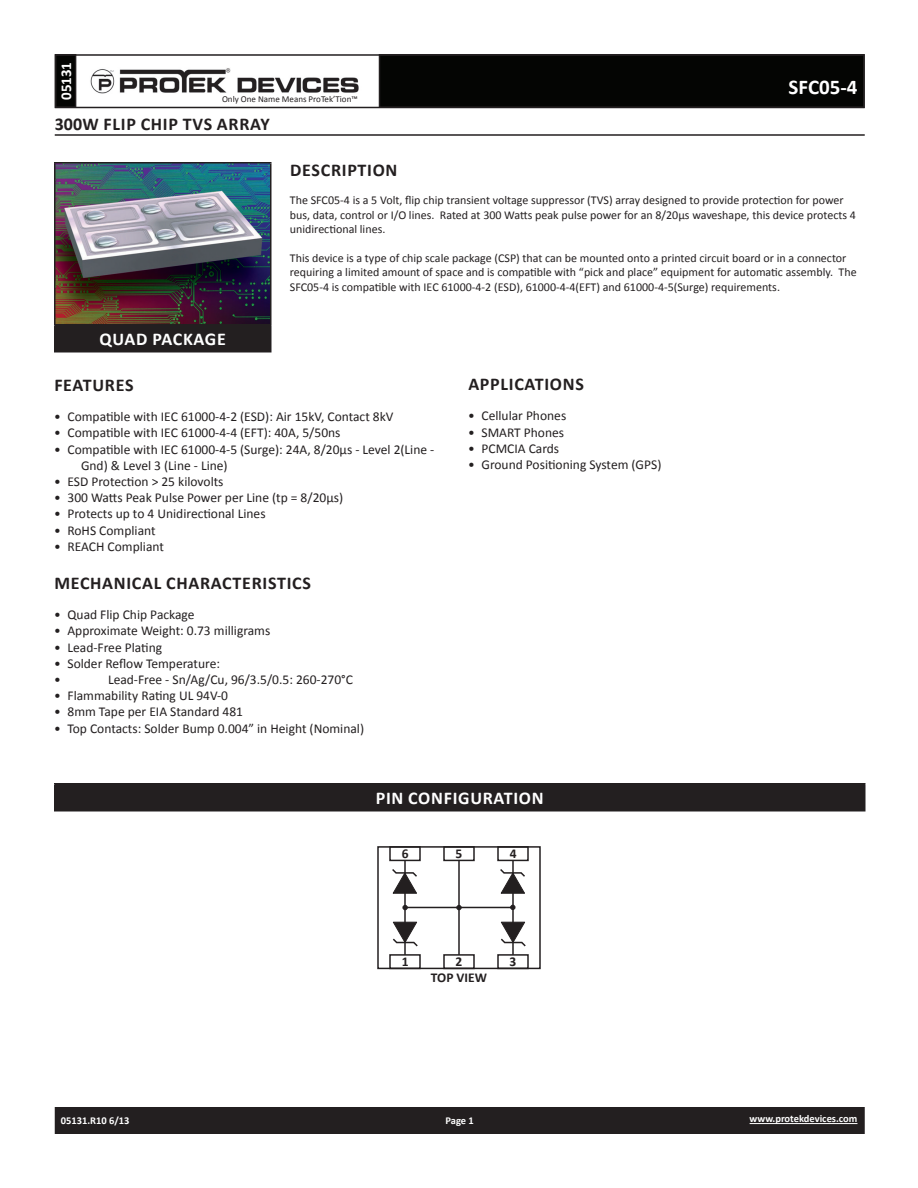
<style>
.page{position:relative;width:918px;height:1188px;background:#fff}
.page>*{position:absolute;margin:0;border:0;box-sizing:border-box;transform-origin:0 0}
.t1{font:700 21px "Calibri";color:#fff}
.t2{font:700 18px "Calibri";letter-spacing:.04em;color:#231f20}
.t3{font:700 18px "Calibri";letter-spacing:.04em;color:#fff}
.t4{font:700 15px "Calibri";color:#fff}
.t5{font:13.5px/16.2px "Calibri";color:#231f20}
.t6{font:700 13.5px "Calibri";color:#231f20}
.t7{font:12px/14.4px "Calibri";color:#231f20}
.t8{font:700 10.5px "Calibri";color:#fff}
.t9{font:9px "Calibri";color:#231f20}
</style>
<div class="page">
<div style="left:56px;top:1108px;width:808px;height:25px;background:#231f20"></div>
<div style="left:55px;top:1107px;width:810px;height:27px;border:2px solid #231f20"></div>
<div style="left:56px;top:55px;width:20px;height:52px;background:#040503"></div>
<div style="left:55px;top:54px;width:21px;height:54px;border:2px solid #231f20"></div>
<div style="left:380px;top:55px;width:484px;height:52px;background:#040503"></div>
<div style="left:55px;top:54px;width:810px;height:54px;border:2px solid #231f20"></div>
<img style="left:90px;top:68px;width:269px;height:26px">
<hr style="left:750px;top:1123px;width:107px;height:1px;background:#fff">
<hr style="left:55px;top:134px;width:810px;height:2px;background:#231f20">
<img style="left:56px;top:164px;width:214px;height:160px">
<div style="left:55px;top:784px;width:810px;height:27px;background:#231f20"></div>
<hr style="left:54px;top:783px;width:812px;height:1px;background:#231f20">
<hr style="left:54px;top:784px;width:2px;height:26px;background:#231f20">
<hr style="left:864px;top:784px;width:2px;height:26px;background:#231f20">
<hr style="left:54px;top:810px;width:812px;height:2px;background:#231f20">
<div style="left:55px;top:325px;width:216px;height:27px;background:#231f20"></div>
<hr style="left:54px;top:162px;width:218px;height:2px;background:#231f20">
<hr style="left:54px;top:164px;width:2px;height:160px;background:#231f20">
<hr style="left:270px;top:164px;width:2px;height:160px;background:#231f20">
<hr style="left:54px;top:324px;width:218px;height:2px;background:#231f20">
<hr style="left:54px;top:326px;width:2px;height:25px;background:#231f20">
<hr style="left:270px;top:326px;width:2px;height:25px;background:#231f20">
<hr style="left:54px;top:351px;width:218px;height:1px;background:#231f20">
<div style="left:377px;top:846px;width:164px;height:123px;border:2px solid #231f20"></div>
<div style="left:389px;top:846px;width:32px;height:15px;border:2px solid #231f20"></div>
<div style="left:389px;top:954px;width:32px;height:15px;border:2px solid #231f20"></div>
<hr style="left:404px;top:860px;width:2px;height:95px;background:#231f20">
<svg style="left:392px;top:867px;width:25px;height:27px"></svg>
<div style="left:497px;top:846px;width:32px;height:15px;border:2px solid #231f20"></div>
<div style="left:497px;top:954px;width:32px;height:15px;border:2px solid #231f20"></div>
<hr style="left:512px;top:860px;width:2px;height:95px;background:#231f20">
<svg style="left:500px;top:867px;width:25px;height:27px"></svg>
<div style="left:443px;top:846px;width:32px;height:15px;border:2px solid #231f20"></div>
<div style="left:443px;top:954px;width:32px;height:15px;border:2px solid #231f20"></div>
<hr style="left:458px;top:860px;width:2px;height:95px;background:#231f20">
<svg style="left:392px;top:921px;width:26px;height:27px"></svg>
<svg style="left:500px;top:921px;width:26px;height:27px"></svg>
<hr style="left:405px;top:907px;width:108px;height:1px;background:#231f20">
<svg style="left:403px;top:905px;width:5px;height:5px"></svg>
<svg style="left:510px;top:905px;width:5px;height:5px"></svg>
<p class="t4" style="left:56px;top:100px;width:40px;rotate:-90deg">05131</p>
<p class="t9" style="left:222px;top:93px;width:137px">Only One Name Means ProTek’Tion™</p>
<h2 class="t2" style="left:55px;top:112px;width:216px">300W FLIP CHIP TVS ARRAY</h2>
<h1 class="t1" style="left:789px;top:74px;width:70px">SFC05-4</h1>
<h2 class="t3" style="left:100px;top:328px;width:128px">QUAD PACKAG E</h2>
<h2 class="t2" style="left:290px;top:158px;width:109px">DESCRIPTION</h2>
<p class="t7" style="left:290px;top:193px;width:568px">The SFC05-4 is a 5 Volt, flip chip transient voltage suppressor (TVS) array designed to provide protection for power bus, data, control or I/O lines. Rated at 300 Watts peak pulse power for an 8/20µs waveshape, this device protects 4 unidirectional lines.</p>
<p class="t7" style="left:290px;top:251px;width:568px">This device is a type of chip scale package (CSP) that can be mounted onto a printed circuit board or in a connector requiring a limited amount of space and is compatible with “pick and place” equipment for automatic assembly. The<br>SFC05-4 is compatible with IEC 61000-4-2 (ESD), 61000-4-4(EFT) and 61000-4-5(Surge) requirements.</p>
<h2 class="t2" style="left:54px;top:373px;width:79px">FEATURES</h2>
<p class="t5" style="left:54px;top:409px;width:341px">• Compatible with IEC 61000-4-2 (ESD): Air 15kV, Contact 8kV</p>
<p class="t5" style="left:54px;top:425px;width:288px">• Compatible with IEC 61000-4-4 (EFT): 40A, 5/50ns</p>
<p class="t5" style="left:81px;top:441px;width:355px;text-indent:-27px">• Compatible with IEC 61000-4-5 (Surge): 24A, 8/20µs - Level 2(Line -<br>Gnd) &amp; Level 3 (Line - Line)</p>
<p class="t5" style="left:54px;top:473px;width:171px">• ESD Protection &gt; 25 kilovolts</p>
<p class="t5" style="left:54px;top:490px;width:291px">• 300 Watts Peak Pulse Power per Line (tp = 8/20µs)</p>
<p class="t5" style="left:54px;top:506px;width:213px">• Protects up to 4 Unidirectional Lines</p>
<p class="t5" style="left:54px;top:522px;width:103px">• RoHS Compliant</p>
<p class="t5" style="left:54px;top:538px;width:111px">• REACH Compliant</p>
<h2 class="t2" style="left:54px;top:571px;width:248px">MECHANICAL CHARACTERISTICS</h2>
<p class="t5" style="left:54px;top:607px;width:142px">• Quad Flip Chip Package</p>
<p class="t5" style="left:54px;top:623px;width:218px">• Approximate Weight: 0.73 milligrams</p>
<p class="t5" style="left:54px;top:639px;width:110px">• Lead-Free Plating</p>
<p class="t5" style="left:54px;top:655px;width:168px">• Solder Reflow Temperature: •</p>
<p class="t5" style="left:108px;top:671px;width:247px">Lead-Free - Sn/Ag/Cu, 96/3.5/0.5: 260-270°C</p>
<p class="t5" style="left:54px;top:688px;width:176px">• Flammability Rating UL 94V-0</p>
<p class="t5" style="left:54px;top:704px;width:191px">• 8mm Tape per EIA Standard 481</p>
<p class="t5" style="left:54px;top:720px;width:312px">• Top Contacts: Solder Bump 0.004” in Height (Nominal)</p>
<h2 class="t2" style="left:468px;top:372px;width:116px">APPLICATIONS</h2>
<p class="t5" style="left:468px;top:408px;width:100px">• Cellular Phones</p>
<p class="t5" style="left:468px;top:424px;width:98px">• SMART Phones</p>
<p class="t5" style="left:468px;top:440px;width:93px">• PCMCIA Cards</p>
<p class="t5" style="left:468px;top:457px;width:195px">• Ground Positioning System (GPS)</p>
<h2 class="t3" style="left:376px;top:787px;width:129px">PIN CON FIGURATION</h2>
<p class="t6" style="left:402px;top:845px;width:8px">6</p>
<p class="t6" style="left:455px;top:845px;width:8px">5</p>
<p class="t6" style="left:510px;top:845px;width:8px">4</p>
<p class="t6" style="left:402px;top:953px;width:8px">1</p>
<p class="t6" style="left:455px;top:953px;width:8px">2</p>
<p class="t6" style="left:509px;top:953px;width:8px">3</p>
<p class="t6" style="left:431px;top:969px;width:58px">TOP VIEW</p>
<p class="t8" style="left:61px;top:1114px;width:70px">05131.R10 6/13</p>
<p class="t8" style="left:446px;top:1114px;width:30px">PAGE 1</p>
<p class="t8" style="left:750px;top:1112px;width:109px">WWW.PROTEKDEVICES.COM</p>
</div>
